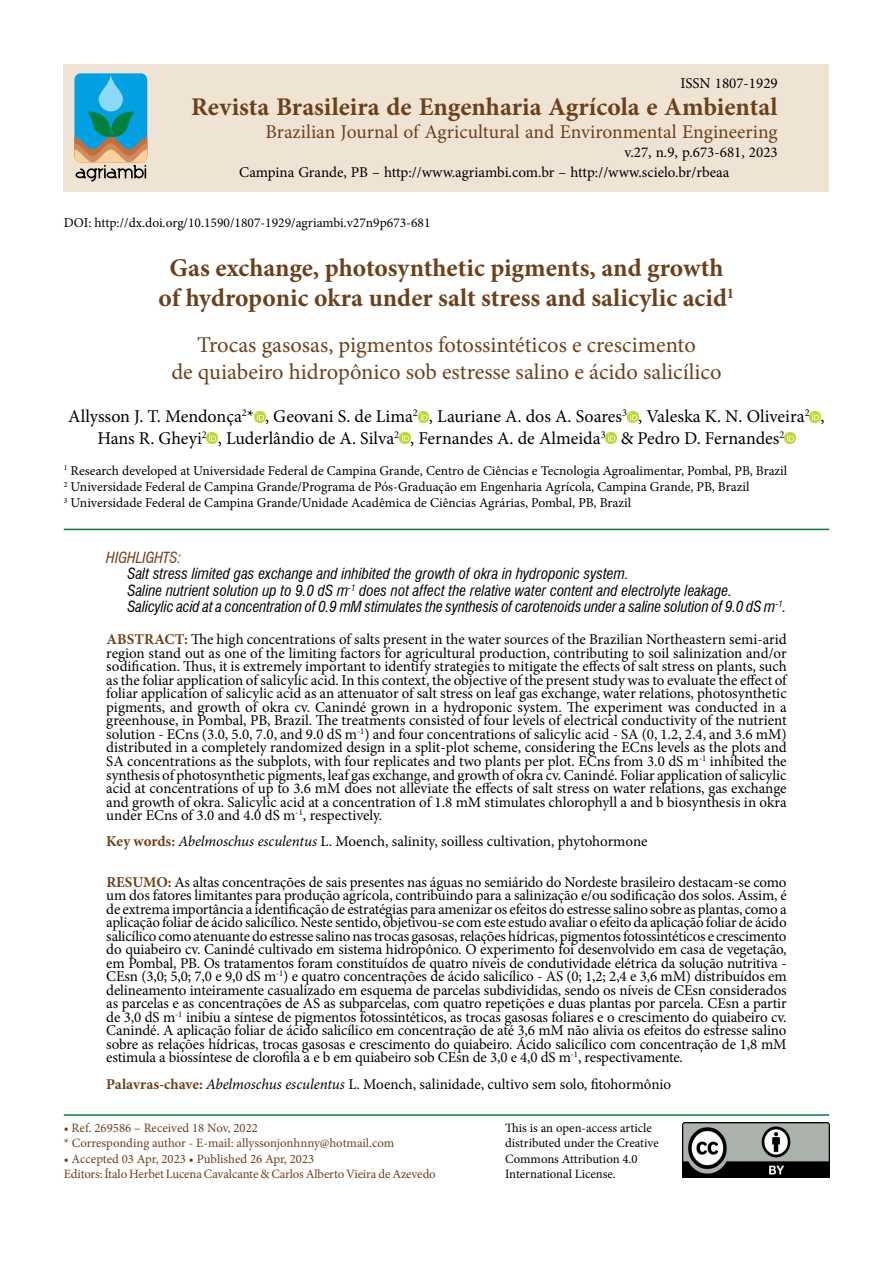
<style>
.page{position:relative;width:893px;height:1263px;background:#fff}
.page>*{position:absolute;margin:0;border:0;box-sizing:border-box;transform-origin:0 0}
.t1{font:700 25.5px/30.6px "Minion Pro";letter-spacing:-.005em;color:#6c4119;text-align:center}
.t2{font:22.5px/27px "Minion Pro";color:#6c4119;text-align:center}
.t3{font:19.5px "Minion Pro";color:#6c4119}
.t4{font:18px/21.6px "Minion Pro";color:#000}
.t5{font:15px/13.5px "Minion Pro";letter-spacing:-.005em;color:#000;text-align:justify}
.t6{font:italic condensed 15px/16.5px "Swiss 721 BT";color:#000}
.t7{font:italic condensed 15px "Swiss 721 BT";color:#6c4119}
.t8{font:13.5px/16.2px "Minion Pro";color:#000}
.t9{font:12.75px/15.3px "Minion Pro";letter-spacing:-.005em;color:#6c4119}
.t10{font:12.75px/15.3px "Minion Pro";color:#000}
.s1{font-weight:700;color:#6c4119}
.s2{font-style:italic}
</style>
<div class="page">
<div style="left:64px;top:64px;width:765px;height:127px;background:#efe3d4"></div>
<img style="left:682px;top:1123px;width:147px;height:55px">
<svg style="left:74px;top:73px;width:73px;height:109px;background:#53a2b4"></svg>
<hr style="left:64px;top:1114px;width:765px;height:2px;background:#007f3e">
<svg style="left:254px;top:411px;width:11px;height:11px"></svg>
<svg style="left:418px;top:411px;width:11px;height:11px"></svg>
<svg style="left:627px;top:411px;width:11px;height:11px"></svg>
<svg style="left:810px;top:411px;width:11px;height:11px"></svg>
<svg style="left:207px;top:433px;width:11px;height:11px"></svg>
<svg style="left:399px;top:433px;width:11px;height:11px"></svg>
<svg style="left:606px;top:433px;width:11px;height:11px"></svg>
<svg style="left:785px;top:433px;width:10px;height:11px"></svg>
<hr style="left:64px;top:529px;width:765px;height:1px;background:#007f3e">
<p class="t5" style="left:680px;top:77px;width:99px">ISSN 1807-1929</p>
<h1 class="t1" style="left:191px;top:91px;width:588px">Revista Brasileira de Engenharia Agrícola e Ambiental</h1>
<h3 class="t3" style="left:265px;top:119px;width:514px">Brazilian Journal of Agricultural and Environmental Engineering</h3>
<p class="t5" style="left:624px;top:146px;width:155px">v.27, n.9, p.673-681, 2023</p>
<p class="t5" style="left:239px;top:165px;width:492px">Campina Grande, PB – http://www.agriambi.com.br – http://www.scielo.br/rbeaa</p>
<p class="t8" style="left:64px;top:215px;width:368px">DOI: http://dx.doi.org/10.1590/1807-1929/agriambi.v27n9p673-681</p>
<h1 class="t1" style="left:159px;top:252px;width:577px">Gas exchange, photosynthetic pigments, and growth of hydroponic okra under salt stress and salicylic acid<sup>1</sup></h1>
<h2 class="t2" style="left:171px;top:332px;width:552px">Trocas gasosas, pigmentos fotossintéticos e crescimento<br>de quiabeiro hidropônico sob estresse salino e ácido salicílico</h2>
<p class="t4" style="left:97px;top:406px;width:729px;text-indent:-29px">Allysson J. T. Mendonça<sup>2</sup>* , Geovani S. de Lima<sup>2</sup> , Lauriane A. dos A. Soares<sup>3</sup> , Valeska K. N. Oliveira<sup>2</sup> ,<br>Hans R. Gheyi<sup>2</sup> , Luderlândio de A. Silva<sup>2</sup> , Fernandes A. de Almeida<sup>3</sup> &amp; Pedro D. Fernandes<sup>2</sup></p>
<p class="t8" style="left:64px;top:463px;width:725px"><sup>1</sup> Research developed at Universidade Federal de Campina Grande, Centro de Ciências e Tecnologia Agroalimentar, Pombal, PB, Brazil<br><sup>2</sup> Universidade Federal de Campina Grande/Programa de Pós-Graduação em Engenharia Agrícola, Campina Grande, PB, Brazil<br><sup>3</sup> Universidade Federal de Campina Grande/Unidade Acadêmica de Ciências Agrárias, Pombal, PB, Brazil</p>
<p class="t7" style="left:106px;top:548px;width:76px">HIGHLIGHTS:</p>
<p class="t6" style="left:128px;top:566px;width:661px">Salt stress limited gas exchange and inhibited the growth of okra in hydroponic system.<br>Saline nutrient solution up to 9.0 dS m<sup>-1</sup> does not affect the relative water content and electrolyte leakage.<br>Salicylic acid at a concentration of 0.9 mM stimulates the synthesis of carotenoids under a saline solution of 9.0 dS m<sup>-1</sup>.</p>
<p class="t5" style="left:106px;top:633px;width:682px"><span class="s1">ABSTRACT:</span> The high concentrations of salts present in the water sources of the Brazilian Northeastern semi-arid region stand out as one of the limiting factors for agricultural production, contributing to soil salinization and/or sodification. Thus, it is extremely important to identify strategies to mitigate the effects of salt stress on plants, such as the foliar application of salicylic acid. In this context, the objective of the present study was to evaluate the effect of foliar application of salicylic acid as an attenuator of salt stress on leaf gas exchange, water relations, photosynthetic pigments, and growth of okra cv. Canindé grown in a hydroponic system. The experiment was conducted in a greenhouse, in Pombal, PB, Brazil. The treatments consisted of four levels of electrical conductivity of the nutrient solution - ECns (3.0, 5.0, 7.0, and 9.0 dS m<sup>-1</sup>) and four concentrations of salicylic acid - SA (0, 1.2, 2.4, and 3.6 mM) distributed in a completely randomized design in a split-plot scheme, considering the ECns levels as the plots and SA concentrations as the subplots, with four replicates and two plants per plot. ECns from 3.0 dS m<sup>-1</sup> inhibited the synthesis of photosynthetic pigments, leaf gas exchange, and growth of okra cv. Canindé. Foliar application of salicylic acid at concentrations of up to 3.6 mM does not alleviate the effects of salt stress on water relations, gas exchange and growth of okra. Salicylic acid at a concentration of 1.8 mM stimulates chlorophyll a and b biosynthesis in okra under ECns of 3.0 and 4.0 dS m<sup>-1</sup>, respectively.</p>
<p class="t5" style="left:106px;top:835px;width:543px"><span class="s1">Key words:</span> <span class="s2">Abelmoschus esculentus</span> L. Moench, salinity, soilless cultivation, phytohormone</p>
<p class="t5" style="left:106px;top:875px;width:682px"><span class="s1">RESUMO:</span> As altas concentrações de sais presentes nas águas no semiárido do Nordeste brasileiro destacam-se como um dos fatores limitantes para produção agrícola, contribuindo para a salinização e/ou sodificação dos solos. Assim, é de extrema importância a identificação de estratégias para amenizar os efeitos do estresse salino sobre as plantas, como a aplicação foliar de ácido salicílico. Neste sentido, objetivou-se com este estudo avaliar o efeito da aplicação foliar de ácido salicílico como atenuante do estresse salino nas trocas gasosas, relações hídricas, pigmentos fotossintéticos e crescimento do quiabeiro cv. Canindé cultivado em sistema hidropônico. O experimento foi desenvolvido em casa de vegetação, em Pombal, PB. Os tratamentos foram constituídos de quatro níveis de condutividade elétrica da solução nutritiva - CEsn (3,0; 5,0; 7,0 e 9,0 dS m<sup>-1</sup>) e quatro concentrações de ácido salicílico - AS (0; 1,2; 2,4 e 3,6 mM) distribuídos em delineamento inteiramente casualizado em esquema de parcelas subdivididas, sendo os níveis de CEsn considerados as parcelas e as concentrações de AS as subparcelas, com quatro repetições e duas plantas por parcela. CEsn a partir de 3,0 dS m<sup>-1</sup> inibiu a síntese de pigmentos fotossintéticos, as trocas gasosas foliares e o crescimento do quiabeiro cv.<br>Canindé. A aplicação foliar de ácido salicílico em concentração de até 3,6 mM não alivia os efeitos do estresse salino sobre as relações hídricas, trocas gasosas e crescimento do quiabeiro. Ácido salicílico com concentração de 1,8 mM estimula a biossíntese de clorofila a e b em quiabeiro sob CEsn de 3,0 e 4,0 dS m<sup>-1</sup>, respectivamente.</p>
<p class="t5" style="left:106px;top:1077px;width:566px"><span class="s1">Palavras-chave:</span> <span class="s2">Abelmoschus esculentus</span> L. Moench, salinidade, cultivo sem solo, fitohormônio</p>
<p class="t9" style="left:64px;top:1120px;width:332px">• Ref. 269586 – Received 18 Nov, 2022<br>* Corresponding author - E-mail: allyssonjonhnny@hotmail.com</p>
<p class="t9" style="left:64px;top:1151px;width:373px">• Accepted 03 Apr, 2023 • Published 26 Apr, 2023<br>Editors: Ítalo Herbet Lucena Cavalcante &amp; Carlos Alberto Vieira de Azevedo</p>
<p class="t10" style="left:505px;top:1120px;width:155px">This is an open-access article distributed under the Creative<br>Commons Attribution 4.0<br>International License.</p>
</div>
